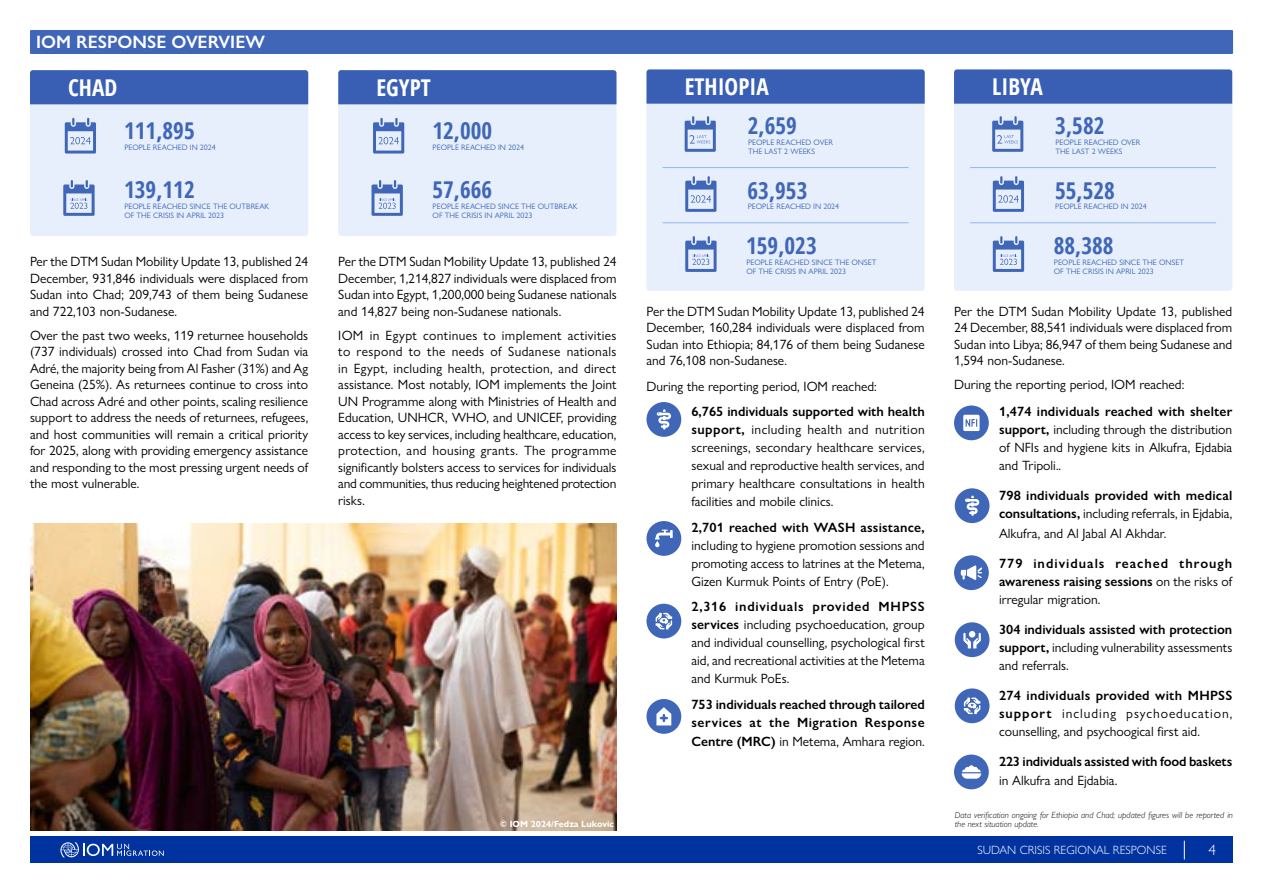
<style>
.page{position:relative;width:1263px;height:893px;background:#fff}
.page>*{position:absolute;margin:0;border:0;box-sizing:border-box;transform-origin:0 0}
.t1{font:700 condensed 23.1px "Open Sans";color:#4066b8}
.t2{font:700 condensed 23.1px "Open Sans";color:#fff}
.t3{font:600 18px "Gill Sans Nova";color:#fff}
.t4{font:300 15px "Gill Sans Nova";color:#fff}
.t5{font:13.5px/16.5px "Gill Sans Nova";color:#000;text-align:justify}
.t6{font:600 13.5px/18px "Gill Sans Nova";letter-spacing:.01em;color:#000}
.t7{font:600 13.5px "Gill Sans Nova";letter-spacing:-.015em;color:#000}
.t8{font:300 12px "Gill Sans Nova";color:#fff}
.t9{font:italic 300 9px/9px "Gill Sans Nova";color:#000}
.t10{font:700 9px "Gill Sans Nova";color:#fff}
.t11{font:7.95px/9.4px "Gill Sans Nova";color:#4066b8}
.s1{font-weight:600}
.s2{font-weight:400}
</style>
<div class="page">
<div style="left:30px;top:837px;width:1203px;height:26px;background:#0033a0"></div>
<svg style="left:1184px;top:841px;width:1px;height:18px"></svg>
<svg style="left:60px;top:842px;width:104px;height:15px"></svg>
<div style="left:30px;top:30px;width:1203px;height:24px;background:#4066b8"></div>
<div style="left:954px;top:69px;width:278px;height:222px;background:#e6effb;border-radius:3px"></div>
<div style="left:954px;top:69px;width:278px;height:35px;background:#395fb5"></div>
<hr style="left:970px;top:167px;width:246px;height:1px;background:#5b92e5">
<hr style="left:970px;top:222px;width:246px;height:1px;background:#5b92e5">
<svg style="left:992px;top:116px;width:31px;height:36px"></svg>
<svg style="left:993px;top:176px;width:31px;height:36px"></svg>
<svg style="left:993px;top:236px;width:31px;height:36px"></svg>
<div style="left:955px;top:488px;width:34px;height:35px;background:#4066b8;border-radius:50%"></div>
<svg style="left:965px;top:496px;width:14px;height:20px"></svg>
<div style="left:30px;top:70px;width:278px;height:166px;background:#e6effb;border-radius:3px"></div>
<div style="left:30px;top:70px;width:278px;height:34px;background:#395fb5"></div>
<svg style="left:65px;top:118px;width:31px;height:36px"></svg>
<svg style="left:63px;top:180px;width:32px;height:36px"></svg>
<div style="left:954px;top:555px;width:35px;height:35px;background:#4066b8;border-radius:50%"></div>
<svg style="left:961px;top:565px;width:21px;height:15px"></svg>
<div style="left:954px;top:755px;width:35px;height:34px;background:#4066b8;border-radius:50%"></div>
<svg style="left:962px;top:765px;width:19px;height:14px"></svg>
<div style="left:955px;top:688px;width:34px;height:35px;background:#4066b8;border-radius:50%"></div>
<svg style="left:964px;top:698px;width:16px;height:16px"></svg>
<div style="left:955px;top:622px;width:34px;height:35px;background:#4066b8;border-radius:50%"></div>
<svg style="left:963px;top:631px;width:18px;height:17px"></svg>
<div style="left:646px;top:69px;width:279px;height:222px;background:#e6effb;border-radius:3px"></div>
<div style="left:646px;top:69px;width:279px;height:35px;background:#395fb5"></div>
<hr style="left:663px;top:167px;width:246px;height:1px;background:#5b92e5">
<hr style="left:663px;top:222px;width:246px;height:1px;background:#5b92e5">
<svg style="left:685px;top:116px;width:31px;height:36px"></svg>
<svg style="left:685px;top:176px;width:31px;height:36px"></svg>
<svg style="left:685px;top:236px;width:31px;height:36px"></svg>
<img style="left:30px;top:523px;width:586px;height:307px">
<div style="left:646px;top:402px;width:35px;height:35px;background:#4066b8;border-radius:50%"></div>
<svg style="left:657px;top:409px;width:14px;height:20px"></svg>
<div style="left:646px;top:604px;width:35px;height:34px;background:#4066b8;border-radius:50%"></div>
<svg style="left:656px;top:613px;width:16px;height:16px"></svg>
<div style="left:646px;top:699px;width:35px;height:35px;background:#4066b8;border-radius:50%"></div>
<svg style="left:656px;top:707px;width:15px;height:18px"></svg>
<div style="left:646px;top:521px;width:35px;height:35px;background:#4066b8;border-radius:50%"></div>
<svg style="left:655px;top:530px;width:18px;height:17px"></svg>
<div style="left:338px;top:70px;width:278px;height:166px;background:#e6effb;border-radius:3px"></div>
<div style="left:338px;top:70px;width:278px;height:34px;background:#395fb5"></div>
<svg style="left:373px;top:118px;width:31px;height:36px"></svg>
<svg style="left:371px;top:180px;width:32px;height:36px"></svg>
<div style="left:954px;top:405px;width:35px;height:35px;background:#4066b8;border-radius:50%"></div>
<svg style="left:963px;top:415px;width:16px;height:16px"></svg>
<h2 class="t3" style="left:36px;top:30px;width:230px">IOM RESPONSE OVERVIEW</h2>
<h1 class="t2" style="left:68px;top:72px;width:51px">CHAD</h1>
<h1 class="t2" style="left:376px;top:72px;width:56px">EGYPT</h1>
<h1 class="t1" style="left:124px;top:115px;width:72px">111,895</h1>
<p class="t11" style="left:124px;top:142px;width:93px">PEOPLE REACHED IN 2024</p>
<h1 class="t1" style="left:124px;top:173px;width:72px">139,112</h1>
<p class="t11" style="left:124px;top:201px;width:147px">PEOPLE REACHED SINCE THE OUTBREAK<br>OF THE CRISIS IN APRIL 2023</p>
<h1 class="t1" style="left:432px;top:115px;width:61px">12,000</h1>
<p class="t11" style="left:433px;top:142px;width:93px">PEOPLE REACHED IN 2024</p>
<h1 class="t1" style="left:432px;top:173px;width:61px">57,666</h1>
<p class="t11" style="left:433px;top:201px;width:147px">PEOPLE REACHED SINCE THE OUTBREAK<br>OF THE CRISIS IN APRIL 2023</p>
<p class="t5" style="left:30px;top:253px;width:280px">Per the DTM Sudan Mobility Update 13, published 24<br>December, 931,846 individuals were displaced from Sudan into Chad; 209,743 of them being Sudanese and 722,103 non-Sudanese.</p>
<p class="t5" style="left:30px;top:327px;width:280px">Over the past two weeks, 119 returnee households (737 individuals) crossed into Chad from Sudan via Adré, the majority being from Al Fasher (31%) and Ag Geneina (25%). As returnees continue to cross into Chad across Adré and other points, scaling resilience support to address the needs of returnees, refugees, and host communities will remain a critical priority for 2025, along with providing emergency assistance and responding to the most pressing urgent needs of the most vulnerable.</p>
<p class="t5" style="left:338px;top:253px;width:280px">Per the DTM Sudan Mobility Update 13, published 24<br>December, 1,214,827 individuals were displaced from Sudan into Egypt, 1,200,000 being Sudanese nationals and 14,827 being non-Sudanese nationals.</p>
<p class="t5" style="left:338px;top:327px;width:280px">IOM in Egypt continues to implement activities to respond to the needs of Sudanese nationals in Egypt, including health, protection, and direct assistance. Most notably, IOM implements the Joint UN Programme along with Ministries of Health and Education, UNHCR, WHO, and UNICEF, providing access to key services, including healthcare, education, protection, and housing grants. The programme significantly bolsters access to services for individuals and communities, thus reducing heightened protection risks.</p>
<p class="t10" style="left:500px;top:818px;width:116px">© IOM 2024/Fedza Lukovic</p>
<h1 class="t2" style="left:685px;top:71px;width:86px">ETHIOPIA</h1>
<h1 class="t1" style="left:748px;top:109px;width:51px">2,659</h1>
<p class="t11" style="left:748px;top:137px;width:87px">PEOPLE REACHED OVER<br>THE LAST 2 WEEKS</p>
<h1 class="t1" style="left:747px;top:174px;width:61px">63,953</h1>
<p class="t11" style="left:748px;top:202px;width:93px">PEOPLE REACHED IN 2024</p>
<h1 class="t1" style="left:746px;top:229px;width:72px">159,023</h1>
<p class="t11" style="left:746px;top:257px;width:132px">PEOPLE REACHED SINCE THE ONSET<br>OF THE CRISIS IN APRIL 2023</p>
<p class="t5" style="left:646px;top:303px;width:280px">Per the DTM Sudan Mobility Update 13, published 24<br>December, 160,284 individuals were displaced from Sudan into Ethiopia; 84,176 of them being Sudanese and 76,108 non-Sudanese.</p>
<p class="t5" style="left:646px;top:378px;width:232px">During the reporting period, IOM reached:</p>
<p class="t5" style="left:691px;top:402px;width:235px;line-height:18px"><span class="s1">6,765 individuals supported with health support,</span> including health and nutrition screenings, secondary healthcare services, sexual and reproductive health services, and primary healthcare consultations in health facilities and mobile clinics.</p>
<p class="t6" style="left:691px;top:518px;width:235px">2,701 reached with WASH assistance,</p>
<p class="t5" style="left:691px;top:536px;width:235px;line-height:18px">including to hygiene promotion sessions and promoting access to latrines at the Metema, Gizen Kurmuk Points of Entry (PoE).</p>
<p class="t5" style="left:691px;top:597px;width:235px;line-height:18px"><span class="s1">2,316 individuals provided MHPSS services</span> including psychoeducation, group and individual counselling, psychological first aid, and recreational activities at the Metema and Kurmuk PoEs.</p>
<p class="t6" style="left:691px;top:695px;width:235px">753 individuals reached through tailored services at the Migration Response</p>
<p class="t5" style="left:691px;top:733px;width:235px"><span class="s1">Centre (MRC)</span> in Metema, Amhara region.</p>
<h1 class="t2" style="left:992px;top:71px;width:52px">LIBYA</h1>
<h1 class="t1" style="left:1055px;top:109px;width:51px">3,582</h1>
<p class="t11" style="left:1055px;top:137px;width:87px">PEOPLE REACHED OVER<br>THE LAST 2 WEEKS</p>
<h1 class="t1" style="left:1055px;top:174px;width:61px">55,528</h1>
<p class="t11" style="left:1055px;top:202px;width:93px">PEOPLE REACHED IN 2024</p>
<h1 class="t1" style="left:1054px;top:229px;width:61px">88,388</h1>
<p class="t11" style="left:1054px;top:257px;width:132px">PEOPLE REACHED SINCE THE ONSET<br>OF THE CRISIS IN APRIL 2023</p>
<p class="t5" style="left:954px;top:303px;width:280px">Per the DTM Sudan Mobility Update 13, published 24 December, 88,541 individuals were displaced from Sudan into Libya; 86,947 of them being Sudanese and 1,594 non-Sudanese.</p>
<p class="t5" style="left:954px;top:376px;width:232px">During the reporting period, IOM reached:</p>
<p class="t5" style="left:999px;top:402px;width:235px;line-height:18px"><span class="s1">1,474 individuals reached with shelter support,</span> including through the distribution of NFIs and hygiene kits in Alkufra, Ejdabia and Tripoli..</p>
<p class="t6" style="left:999px;top:486px;width:235px">798 individuals provided with medical consultations, <span class="s2">including referrals, in Ejdabia,</span></p>
<p class="t5" style="left:999px;top:525px;width:169px">Alkufra, and Al Jabal Al Akhdar.</p>
<p class="t6" style="left:999px;top:554px;width:235px;text-align:justify">779 individuals reached through awareness raising sessions <span class="s2">on the risks of irregular migration.</span></p>
<p class="t5" style="left:999px;top:620px;width:235px;line-height:18px"><span class="s1">304 individuals assisted with protection support,</span> including vulnerability assessments and referrals.</p>
<p class="t5" style="left:999px;top:686px;width:235px;line-height:18px"><span class="s1">274 individuals provided with MHPSS support</span> including psychoeducation, counselling, and psychoogical first aid.</p>
<p class="t7" style="left:999px;top:753px;width:235px">223 individuals assisted with food baskets</p>
<p class="t5" style="left:999px;top:772px;width:120px">in Alkufra and Ejdabia.</p>
<p class="t9" style="left:955px;top:810px;width:280px">Data verification ongoing for Ethiopia and Chad; updated figures will be reported in the next situation update.</p>
<p class="t8" style="left:977px;top:843px;width:191px">SUDAN CRISIS REGIONAL RESPONSE</p>
<p class="t4" style="left:1209px;top:841px;width:9px">4</p>
</div>
